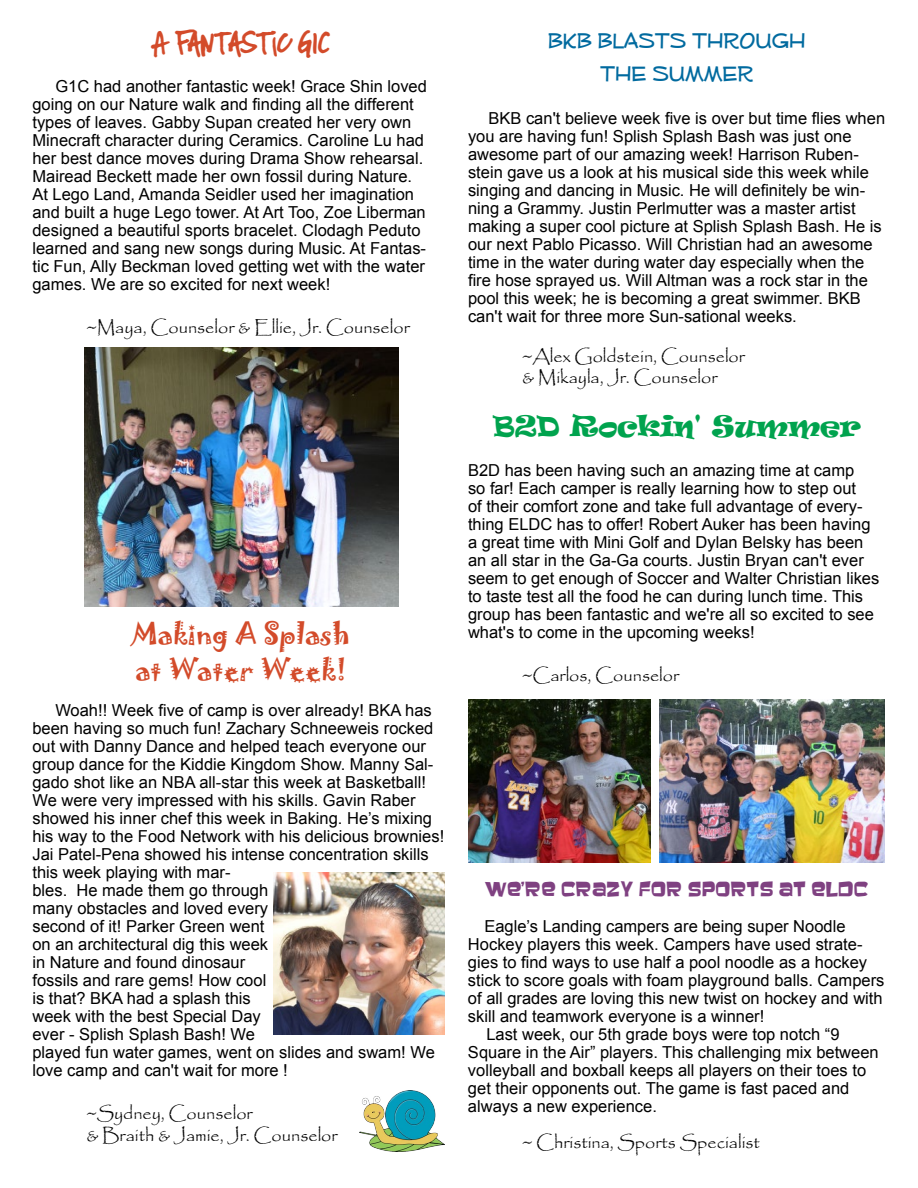
<style>
.page{position:relative;width:918px;height:1188px;background:#fff}
.page>*{position:absolute;margin:0;border:0;box-sizing:border-box;transform-origin:0 0}
.t1{font:27px/32.4px "Mufferaw";color:#006a9f;text-align:center}
.t2{font:27px/36px "Jokerman";color:#d34b2a}
.t3{font:27px "Ravie";color:#00a34e}
.t4{font:27px "Miserably Lose";color:#d34b2a}
.t5{font:18px/21.6px "Papyrus";color:#000}
.t6{font:18px "Baveuse";color:#7f4181}
.t7{font:16.5px/18px "Arial";color:#000}
</style>
<div class="page">
<img style="left:85px;top:348px;width:313px;height:259px">
<img style="left:659px;top:699px;width:225px;height:163px">
<img style="left:468px;top:699px;width:182px;height:163px">
<img style="left:274px;top:872px;width:171px;height:162px">
<img style="left:359px;top:1090px;width:86px;height:61px">
<h1 class="t4" style="left:152px;top:26px;width:179px">A Fantastic G1C</h1>
<p class="t7" style="left:32px;top:77px;width:396px;text-indent:23px">G1C had another fantastic week! Grace Shin loved going on our Nature walk and finding all the different types of leaves. Gabby Supan created her very own Minecraft character during Ceramics. Caroline Lu had her best dance moves during Drama Show rehearsal.<br>Mairead Beckett made her own fossil during Nature.<br>At Lego Land, Amanda Seidler used her imagination and built a huge Lego tower. At Art Too, Zoe Liberman designed a beautiful sports bracelet. Clodagh Peduto learned and sang new songs during Music. At Fantas&shy;tic Fun, Ally Beckman loved getting wet with the water games. We are so excited for next week!</p>
<p class="t5" style="left:86px;top:316px;width:325px">~Maya, Counselor &amp; Ellie, Jr. Counselor</p>
<h1 class="t2" style="left:132px;top:616px;width:219px">Making A Splash at Water Week!</h1>
<p class="t7" style="left:32px;top:701px;width:413px;text-indent:23px">Woah!! Week five of camp is over already! BKA has been having so much fun! Zachary Schneeweis rocked out with Danny Dance and helped teach everyone our group dance for the Kiddie Kingdom Show. Manny Sal&shy;gado shot like an NBA all-star this week at Basketball!<br>We were very impressed with his skills. Gavin Raber showed his inner chef this week in Baking. He’s mixing his way to the Food Network with his delicious brownies!<br>Jai Patel-Pena showed his intense concentration skills this week playing with mar-<br>bles. He made them go through<br>many obstacles and loved every<br>second of it! Parker Green went<br>on an architectural dig this week<br>in Nature and found dinosaur<br>fossils and rare gems! How cool<br>is that? BKA had a splash this<br>week with the best Special Day<br>ever - Splish Splash Bash! We<br>played fun water games, went on slides and swam! We love camp and can't wait for more !</p>
<p class="t5" style="left:86px;top:1102px;width:253px">~Sydney, Counselor<br>&amp; Braith &amp; Jamie, Jr. Counselor</p>
<h1 class="t1" style="left:548px;top:25px;width:258px">BKB BLASTS THROUGH<br>THE SUMMER</h1>
<p class="t7" style="left:468px;top:109px;width:418px;text-indent:20px">BKB can't believe week five is over but time flies when you are having fun! Splish Splash Bash was just one awesome part of our amazing week! Harrison Ruben&shy;stein gave us a look at his musical side this week while singing and dancing in Music. He will definitely be win&shy;ning a Grammy. Justin Perlmutter was a master artist making a super cool picture at Splish Splash Bash. He is our next Pablo Picasso. Will Christian had an awesome time in the water during water day especially when the fire hose sprayed us. Will Altman was a rock star in the pool this week; he is becoming a great swimmer. BKB can't wait for three more Sun-sational weeks.</p>
<p class="t5" style="left:522px;top:345px;width:224px">~Alex Goldstein, Counselor &amp; Mikayla, Jr. Counselor</p>
<h1 class="t3" style="left:493px;top:408px;width:369px">B2D Rockin' Summer</h1>
<p class="t7" style="left:468px;top:461px;width:413px">B2D has been having such an amazing time at camp<br>so far! Each camper is really learning how to step out<br>of their comfort zone and take full advantage of every&shy;thing ELDC has to offer! Robert Auker has been having a great time with Mini Golf and Dylan Belsky has been an all star in the Ga-Ga courts. Justin Bryan can't ever seem to get enough of Soccer and Walter Christian likes to taste test all the food he can during lunch time. This group has been fantastic and we're all so excited to see what's to come in the upcoming weeks!</p>
<p class="t5" style="left:522px;top:664px;width:159px">~Carlos, Counselor</p>
<p class="t6" style="left:485px;top:878px;width:385px">WE’RE CRAZY FOR SPORTS AT ELDC</p>
<p class="t7" style="left:484px;top:917px;width:363px">Eagle’s Landing campers are being super Noodle</p>
<p class="t7" style="left:468px;top:935px;width:396px">Hockey players this week. Campers have used strate-</p>
<p class="t7" style="left:468px;top:953px;width:400px">gies to find ways to use half a pool noodle as a hockey</p>
<p class="t7" style="left:468px;top:971px;width:418px">stick to score goals with foam playground balls. Campers</p>
<p class="t7" style="left:468px;top:989px;width:416px">of all grades are loving this new twist on hockey and with</p>
<p class="t7" style="left:468px;top:1007px;width:298px">skill and teamwork everyone is a winner!</p>
<p class="t7" style="left:486px;top:1025px;width:355px">Last week, our 5th grade boys were top notch “9</p>
<p class="t7" style="left:468px;top:1043px;width:412px">Square in the Air” players. This challenging mix between</p>
<p class="t7" style="left:468px;top:1061px;width:400px">volleyball and boxball keeps all players on their toes to</p>
<p class="t7" style="left:468px;top:1079px;width:383px">get their opponents out. The game is fast paced and</p>
<p class="t7" style="left:468px;top:1097px;width:190px">always a new experience.</p>
<p class="t5" style="left:522px;top:1131px;width:239px">~ Christina, Sports Specialist</p>
</div>
